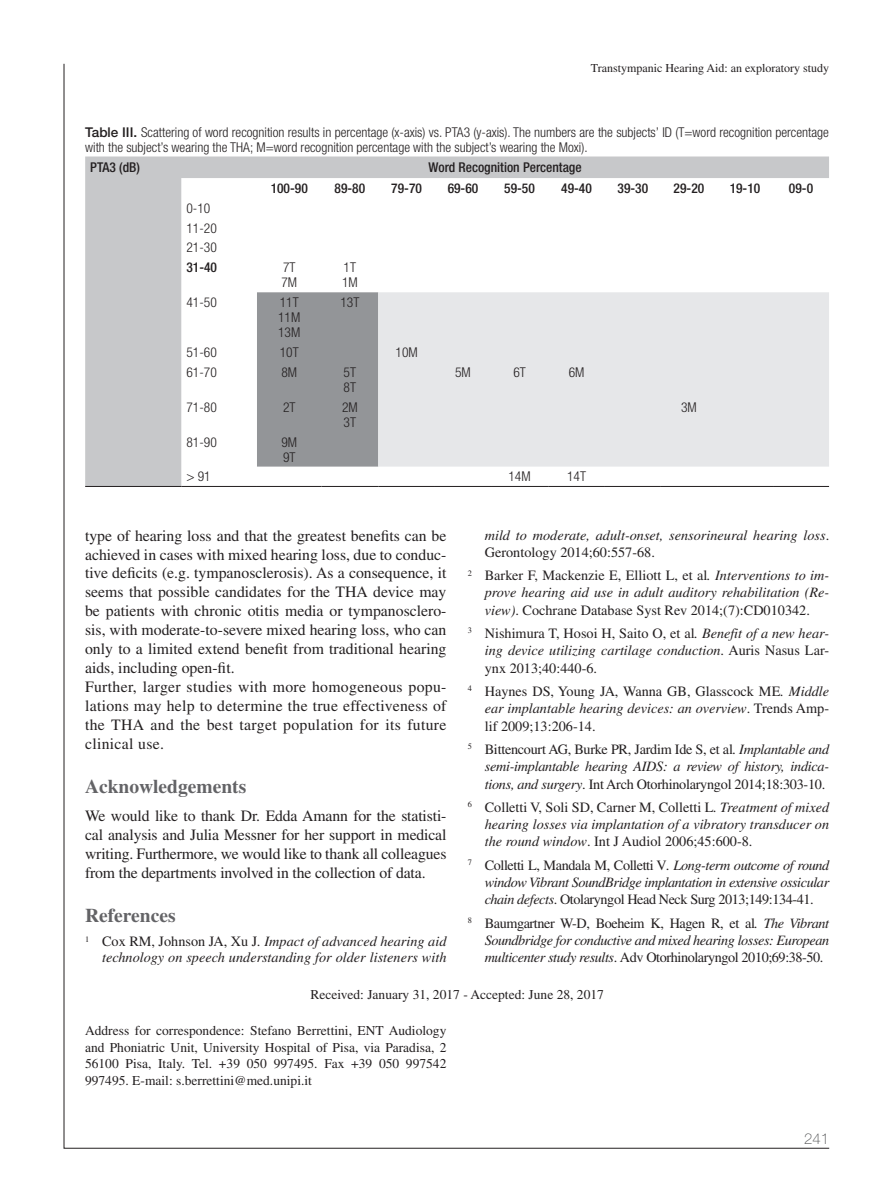
<style>
.page{position:relative;width:893px;height:1191px;background:#fff}
.page>*{position:absolute;margin:0;border:0;box-sizing:border-box;transform-origin:0 0}
.t1{font:700 19.5px "Times LT Std";color:#636366}
.t2{font:15.75px/19px "Times LT Std";color:#231f20}
.t3{font:100 15px "Helvetica Neue LT Std";color:#4b4c4d}
.t4{font:italic 14.25px/17.2px "Times LT Std";color:#231f20;text-align:justify}
.t5{font:14.25px/17.2px "Times LT Std";color:#231f20;text-align:justify}
.t6{font:300 condensed 13.5px/15px "Helvetica Neue LT Std";color:#231f20}
.t7{font:13.5px/16.5px "Times LT Std";color:#231f20;text-align:justify}
.t8{font:500 condensed 13.5px "Helvetica Neue LT Std";color:#231f20}
.t9{font:12px "Times LT Std";color:#231f20}
.s1{font-weight:500;font-stretch:normal}
.s2{font-style:normal}
.s3{font-style:italic}
</style>
<div class="page">
<svg style="left:85px;top:156px;width:744px;height:330px"></svg>
<div style="left:257px;top:292px;width:121px;height:174px;background:#939598"></div>
<div style="left:378px;top:292px;width:451px;height:174px;background:#e6e7e9"></div>
<hr style="left:257px;top:486px;width:64px;height:1px;background:#231f20">
<hr style="left:321px;top:486px;width:57px;height:1px;background:#231f20">
<hr style="left:378px;top:486px;width:57px;height:1px;background:#231f20">
<hr style="left:435px;top:486px;width:56px;height:1px;background:#231f20">
<hr style="left:491px;top:486px;width:57px;height:1px;background:#231f20">
<hr style="left:548px;top:486px;width:57px;height:1px;background:#231f20">
<hr style="left:605px;top:486px;width:56px;height:1px;background:#231f20">
<hr style="left:661px;top:486px;width:56px;height:1px;background:#231f20">
<hr style="left:717px;top:486px;width:56px;height:1px;background:#231f20">
<hr style="left:773px;top:486px;width:56px;height:1px;background:#231f20">
<hr style="left:181px;top:486px;width:76px;height:1px;background:#231f20">
<hr style="left:85px;top:486px;width:96px;height:1px;background:#231f20">
<p class="t9" style="left:591px;top:61px;width:240px">Transtympanic Hearing Aid: an exploratory study</p>
<p class="t6" style="left:85px;top:125px;width:745px"><span class="s1">Table III.</span> Scattering of word recognition results in percentage (x-axis) vs. PTA3 (y-axis). The numbers are the subjects’ ID (T=word recognition percentage with the subject’s wearing the THA; M=word recognition percentage with the subject’s wearing the Moxi).</p>
<p class="t8" style="left:90px;top:159px;width:51px">PTA3 (dB)</p>
<p class="t8" style="left:429px;top:159px;width:155px">Word Recognition Percentage</p>
<p class="t8" style="left:271px;top:180px;width:39px">100-90</p>
<p class="t8" style="left:335px;top:180px;width:32px">89-80</p>
<p class="t8" style="left:391px;top:180px;width:32px">79-70</p>
<p class="t8" style="left:448px;top:180px;width:32px">69-60</p>
<p class="t8" style="left:504px;top:180px;width:32px">59-50</p>
<p class="t8" style="left:561px;top:180px;width:32px">49-40</p>
<p class="t8" style="left:618px;top:180px;width:32px">39-30</p>
<p class="t8" style="left:674px;top:180px;width:32px">29-20</p>
<p class="t8" style="left:730px;top:180px;width:32px">19-10</p>
<p class="t8" style="left:789px;top:180px;width:26px">09-0</p>
<p class="t6" style="left:186px;top:198px;width:32px;line-height:19.8px">0-10<br>11-20<br>21-30</p>
<p class="t8" style="left:186px;top:259px;width:32px">31-40</p>
<p class="t6" style="left:281px;top:260px;width:17px">7T<br>7M</p>
<p class="t6" style="left:342px;top:260px;width:17px">1T<br>1M</p>
<p class="t6" style="left:186px;top:295px;width:32px">41-50</p>
<p class="t6" style="left:278px;top:295px;width:24px">11T<br>11M<br>13M</p>
<p class="t6" style="left:340px;top:295px;width:20px">13T</p>
<p class="t6" style="left:186px;top:344px;width:32px">51-60</p>
<p class="t6" style="left:280px;top:344px;width:20px">10T</p>
<p class="t6" style="left:395px;top:344px;width:24px">10M</p>
<p class="t6" style="left:186px;top:364px;width:32px">61-70</p>
<p class="t6" style="left:281px;top:364px;width:17px">8M</p>
<p class="t6" style="left:344px;top:364px;width:14px">5T<br>8T</p>
<p class="t6" style="left:455px;top:364px;width:17px">5M</p>
<p class="t6" style="left:513px;top:364px;width:14px">6T</p>
<p class="t6" style="left:569px;top:364px;width:17px">6M</p>
<p class="t6" style="left:186px;top:399px;width:32px">71-80</p>
<p class="t6" style="left:283px;top:399px;width:14px">2T</p>
<p class="t6" style="left:342px;top:399px;width:17px">2M<br>3T</p>
<p class="t6" style="left:681px;top:399px;width:17px">3M</p>
<p class="t6" style="left:186px;top:434px;width:32px">81-90</p>
<p class="t6" style="left:281px;top:434px;width:17px">9M<br>9T</p>
<p class="t6" style="left:186px;top:469px;width:26px">&gt; 91</p>
<p class="t6" style="left:508px;top:469px;width:24px">14M</p>
<p class="t6" style="left:567px;top:469px;width:20px">14T</p>
<p class="t2" style="left:85px;top:525px;width:363px">type of hearing loss and that the greatest benefits can be achieved in cases with mixed hearing loss, due to conduc&shy;tive deficits (e.g. tympanosclerosis). As a consequence, it seems that possible candidates for the THA device may be patients with chronic otitis media or tympanosclero&shy;sis, with moderate-to-severe mixed hearing loss, who can only to a limited extend benefit from traditional hearing aids, including open-fit.<br>Further, larger studies with more homogeneous popu&shy;lations may help to determine the true effectiveness of the THA and the best target population for its future clinical use.</p>
<h1 class="t1" style="left:85px;top:775px;width:163px">Acknowledgements</h1>
<p class="t2" style="left:85px;top:806px;width:363px;text-align:justify">We would like to thank Dr. Edda Amann for the statisti&shy;cal analysis and Julia Messner for her support in medical writing. Furthermore, we would like to thank all colleagues from the departments involved in the collection of data.</p>
<h1 class="t1" style="left:85px;top:903px;width:92px">References</h1>
<p class="t4" style="left:85px;top:933px;width:363px;line-height:16px;text-align:right"><sup>1</sup> <span class="s2">Cox RM, Johnson JA, Xu J</span>. Impact of advanced hearing aid technology on speech understanding for older listeners with</p>
<p class="t4" style="left:485px;top:526px;width:346px">mild to moderate, adult-onset, sensorineural hearing loss<span class="s2">.<br>Gerontology 2014;60:557-68.</span></p>
<p class="t4" style="left:485px;top:567px;width:346px;text-indent:-17px"><sup>2</sup> <span class="s2">Barker F, Mackenzie E, Elliott L, et al</span>. Interventions to im&shy;prove hearing aid use in adult auditory rehabilitation (Re&shy;view)<span class="s2">. Cochrane Database Syst Rev 2014;(7):CD010342.</span></p>
<p class="t5" style="left:485px;top:625px;width:346px;text-indent:-17px"><sup>3</sup> Nishimura T, Hosoi H, Saito O, et al<span class="s3">. Benefit of a new hear&shy;ing device utilizing cartilage conduction</span>. Auris Nasus Lar&shy;ynx 2013;40:440-6.</p>
<p class="t5" style="left:485px;top:682px;width:346px;text-indent:-17px"><sup>4</sup> Haynes DS, Young JA, Wanna GB, Glasscock ME<span class="s3">. Middle ear implantable hearing devices: an overview</span>. Trends Amp&shy;lif 2009;13:206-14.</p>
<p class="t4" style="left:485px;top:740px;width:346px;text-indent:-17px"><sup>5</sup> <span class="s2">Bittencourt AG, Burke PR, Jardim Ide S, et al</span>. Implantable and semi-implantable hearing AIDS: a review of history, indica&shy;tions, and surgery<span class="s2">. Int Arch Otorhinolaryngol 2014;18:303-10.</span></p>
<p class="t4" style="left:485px;top:798px;width:346px;text-indent:-17px"><sup>6</sup> <span class="s2">Colletti V, Soli SD, Carner M, Colletti L</span>. Treatment of mixed hearing losses via implantation of a vibratory transducer on the round window<span class="s2">. Int J Audiol 2006;45:600-8.</span></p>
<p class="t4" style="left:485px;top:856px;width:346px;text-indent:-17px"><sup>7</sup> <span class="s2">Colletti L, Mandala M, Colletti V</span>. Long-term outcome of round window Vibrant SoundBridge implantation in extensive ossicular chain defects<span class="s2">. Otolaryngol Head Neck Surg 2013;149:134-41.</span></p>
<p class="t4" style="left:485px;top:914px;width:346px;text-indent:-17px"><sup>8</sup> <span class="s2">Baumgartner W-D, Boeheim K, Hagen R, et al</span>. The Vibrant Soundbridge for conductive and mixed hearing losses: European multicenter study results<span class="s2">. Adv Otorhinolaryngol 2010;69:38-50.</span></p>
<p class="t7" style="left:311px;top:986px;width:295px">Received: January 31, 2017 - Accepted: June 28, 2017</p>
<p class="t7" style="left:85px;top:1022px;width:363px">Address for correspondence: Stefano Berrettini, ENT Audiology and Phoniatric Unit, University Hospital of Pisa, via Paradisa, 2<br>56100 Pisa, Italy. Tel. +39 050 997495. Fax +39 050 997542<br>997495. E-mail: s.berrettini@med.unipi.it</p>
<p class="t3" style="left:804px;top:1130px;width:27px">241</p>
</div>
